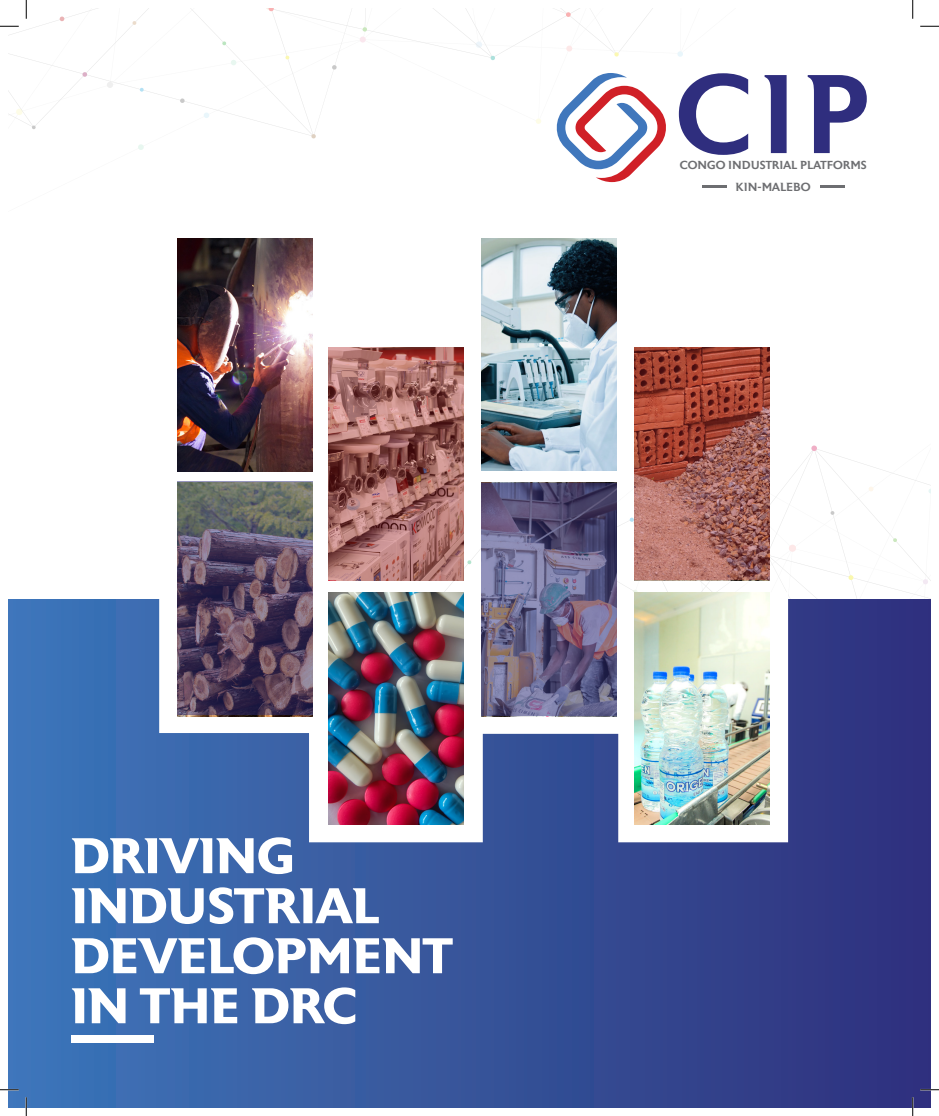
<style>
.page{position:relative;width:939px;height:1116px;background:#fff}
.page>*{position:absolute;margin:0;border:0;box-sizing:border-box;transform-origin:0 0}
.t1{font:500 111.62px "Astoria";color:#2f2e7e}
.t2{font:700 50px/50px "Astoria";color:#fff}
.t3{font:500 11.75px "Astoria";color:#6d6e71}
.t4{font:500 11.62px "Astoria";color:#6d6e71}
</style>
<div class="page">
<svg style="left:9px;top:383px;width:921px;height:217px"></svg>
<svg style="left:467px;top:560px;width:4px;height:4px"></svg>
<svg style="left:629px;top:517px;width:4px;height:5px"></svg>
<svg style="left:811px;top:445px;width:5px;height:6px"></svg>
<svg style="left:848px;top:575px;width:5px;height:5px"></svg>
<svg style="left:892px;top:538px;width:4px;height:4px"></svg>
<svg style="left:830px;top:511px;width:4px;height:4px"></svg>
<div style="left:9px;top:600px;width:921px;height:507px;background:linear-gradient(to right,#3e77ba,#2f307c)"></div>
<img style="left:178px;top:328px;width:135px;height:143px">
<svg style="left:159px;top:592px;width:629px;height:250px"></svg>
<svg style="left:178px;top:481px;width:135px;height:233px;background:#5c4f61"></svg>
<img style="left:328px;top:593px;width:135px;height:232px">
<img style="left:481px;top:328px;width:135px;height:142px">
<img style="left:634px;top:593px;width:135px;height:232px">
<img style="left:177px;top:238px;width:440px;height:90px">
<svg style="left:9px;top:9px;width:905px;height:179px"></svg>
<svg style="left:311px;top:134px;width:5px;height:4px"></svg>
<svg style="left:490px;top:56px;width:5px;height:4px"></svg>
<svg style="left:266px;top:9px;width:8px;height:2px"></svg>
<svg style="left:82px;top:72px;width:5px;height:5px"></svg>
<svg style="left:60px;top:17px;width:4px;height:4px"></svg>
<svg style="left:32px;top:125px;width:4px;height:4px"></svg>
<svg style="left:180px;top:98px;width:5px;height:5px"></svg>
<svg style="left:332px;top:65px;width:4px;height:5px"></svg>
<svg style="left:566px;top:12px;width:4px;height:5px"></svg>
<svg style="left:359px;top:27px;width:8px;height:16px"></svg>
<svg style="left:222px;top:41px;width:4px;height:4px"></svg>
<svg style="left:285px;top:56px;width:4px;height:4px"></svg>
<svg style="left:140px;top:88px;width:4px;height:4px"></svg>
<svg style="left:132px;top:21px;width:4px;height:4px"></svg>
<svg style="left:614px;top:52px;width:4px;height:5px"></svg>
<svg style="left:481px;top:483px;width:135px;height:233px;background:#655f83"></svg>
<svg style="left:329px;top:347px;width:134px;height:233px;background:#a46a66"></svg>
<svg style="left:634px;top:347px;width:135px;height:233px;background:#a4584d"></svg>
<svg style="left:554px;top:73px;width:114px;height:109px"></svg>
<hr style="left:702px;top:185px;width:24px;height:3px;background:#6d6e71">
<hr style="left:819px;top:185px;width:25px;height:3px;background:#6d6e71">
<div style="left:71px;top:1035px;width:83px;height:7px;background:#fff"></div>
<svg style="left:0;top:25px;width:19px;height:2px"></svg>
<svg style="left:920px;top:25px;width:18px;height:2px"></svg>
<svg style="left:0;top:1088px;width:19px;height:2px"></svg>
<svg style="left:920px;top:1088px;width:18px;height:2px"></svg>
<svg style="left:25px;top:0;width:2px;height:19px"></svg>
<svg style="left:25px;top:1097px;width:2px;height:18px"></svg>
<svg style="left:911px;top:0;width:2px;height:19px"></svg>
<svg style="left:911px;top:1097px;width:2px;height:18px"></svg>
<p class="t1" style="left:675px;top:54px;width:196px">CIP</p>
<p class="t4" style="left:679px;top:159px;width:189px">CONGO INDUSTRIAL PLATFORMS</p>
<p class="t3" style="left:735px;top:180px;width:77px">KIN-MALEBO</p>
<p class="t2" style="left:71px;top:830px;width:224px">DRIVING</p>
<p class="t2" style="left:71px;top:880px;width:309px">INDUSTRIAL</p>
<p class="t2" style="left:71px;top:930px;width:382px">DEVELOPMENT<br>IN THE DRC</p>
</div>
